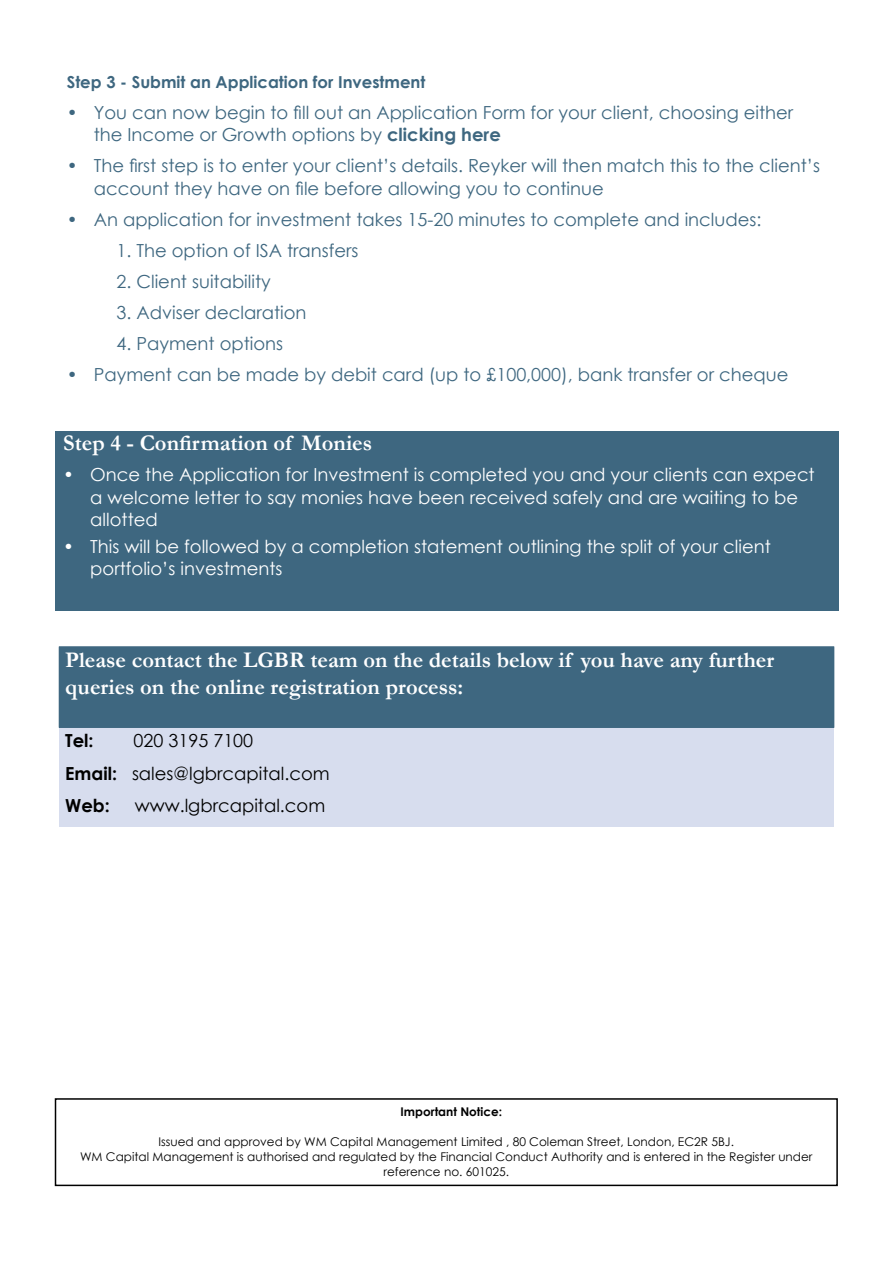
<style>
.page{position:relative;width:893px;height:1263px;background:#fff}
.page>*{position:absolute;margin:0;border:0;box-sizing:border-box;transform-origin:0 0}
.t1{font:700 22.5px/27px "Garamond";color:#fff}
.t2{font:18px/22.5px "Century Gothic";color:#3e6780}
.t3{font:18px/22.5px "Century Gothic";color:#fff}
.t4{font:18px/32.5px "Century Gothic";color:#000}
.t5{font:700 18px "Century Gothic";color:#000}
.t6{font:700 16.5px "Century Gothic";color:#3e6780}
.t7{font:12px/15px "Century Gothic";color:#000;text-align:center}
.t8{font:700 12px "Century Gothic";color:#000}
.s1{font-weight:700}
</style>
<div class="page">
<div style="left:59px;top:647px;width:775px;height:80px;background:#3e6780"></div>
<div style="left:59px;top:727px;width:775px;height:100px;background:#d7ddee"></div>
<hr style="left:59px;top:646px;width:775px;height:1px;background:#3e6780">
<hr style="left:59px;top:727px;width:775px;height:1px;background:#3e6780">
<div style="left:55px;top:431px;width:784px;height:179px;background:#3e6780"></div>
<div style="left:55px;top:1098px;width:783px;height:88px;border:2px solid #000"></div>
<p class="t6" style="left:67px;top:69px;width:360px">Step 3 - Submit an Application for Investment</p>
<p class="t2" style="left:94px;top:101px;width:701px;text-indent:-27px">• You can now begin to fill out an Application Form for your client, choosing either the Income or Growth options by <span class="s1">clicking here</span></p>
<p class="t2" style="left:94px;top:154px;width:728px;text-indent:-27px">• The first step is to enter your client’s details. Reyker will then match this to the client’s account they have on file before allowing you to continue</p>
<p class="t2" style="left:67px;top:208px;width:696px">• An application for investment takes 15-20 minutes to complete and includes:</p>
<p class="t2" style="left:117px;top:239px;width:244px">1. The option of ISA transfers</p>
<p class="t2" style="left:117px;top:270px;width:156px">2. Client suitability</p>
<p class="t2" style="left:117px;top:301px;width:192px">3. Adviser declaration</p>
<p class="t2" style="left:117px;top:332px;width:168px">4. Payment options</p>
<p class="t2" style="left:67px;top:363px;width:723px">• Payment can be made by debit card (up to £100,000), bank transfer or cheque</p>
<p class="t1" style="left:63px;top:429px;width:310px">Step 4 - Confirmation of Monies</p>
<p class="t3" style="left:90px;top:463px;width:726px;text-indent:-27px">• Once the Application for Investment is completed you and your clients can expect a welcome letter to say monies have been received safely and are waiting to be allotted</p>
<p class="t3" style="left:90px;top:535px;width:682px;text-indent:-27px">• This will be followed by a completion statement outlining the split of your client portfolio’s investments</p>
<p class="t1" style="left:65px;top:647px;width:710px">Please contact the LGBR team on the details below if you have any further queries on the online registration process:</p>
<p class="t5" style="left:65px;top:727px;width:30px">Tel:</p>
<p class="t4" style="left:65px;top:724px;width:266px;text-indent:68px">020 3195 7100<br><span class="s1">Email:</span> sales@lgbrcapital.com<br><span class="s1">Web:</span></p>
<p class="t4" style="left:135px;top:789px;width:192px">www.lgbrcapital.com</p>
<p class="t8" style="left:401px;top:1103px;width:103px">Important Notice:</p>
<p class="t7" style="left:80px;top:1134px;width:734px">Issued and approved by WM Capital Management Limited , 80 Coleman Street, London, EC2R 5BJ.<br>WM Capital Management is authorised and regulated by the Financial Conduct Authority and is entered in the Register under reference no. 601025.</p>
</div>
